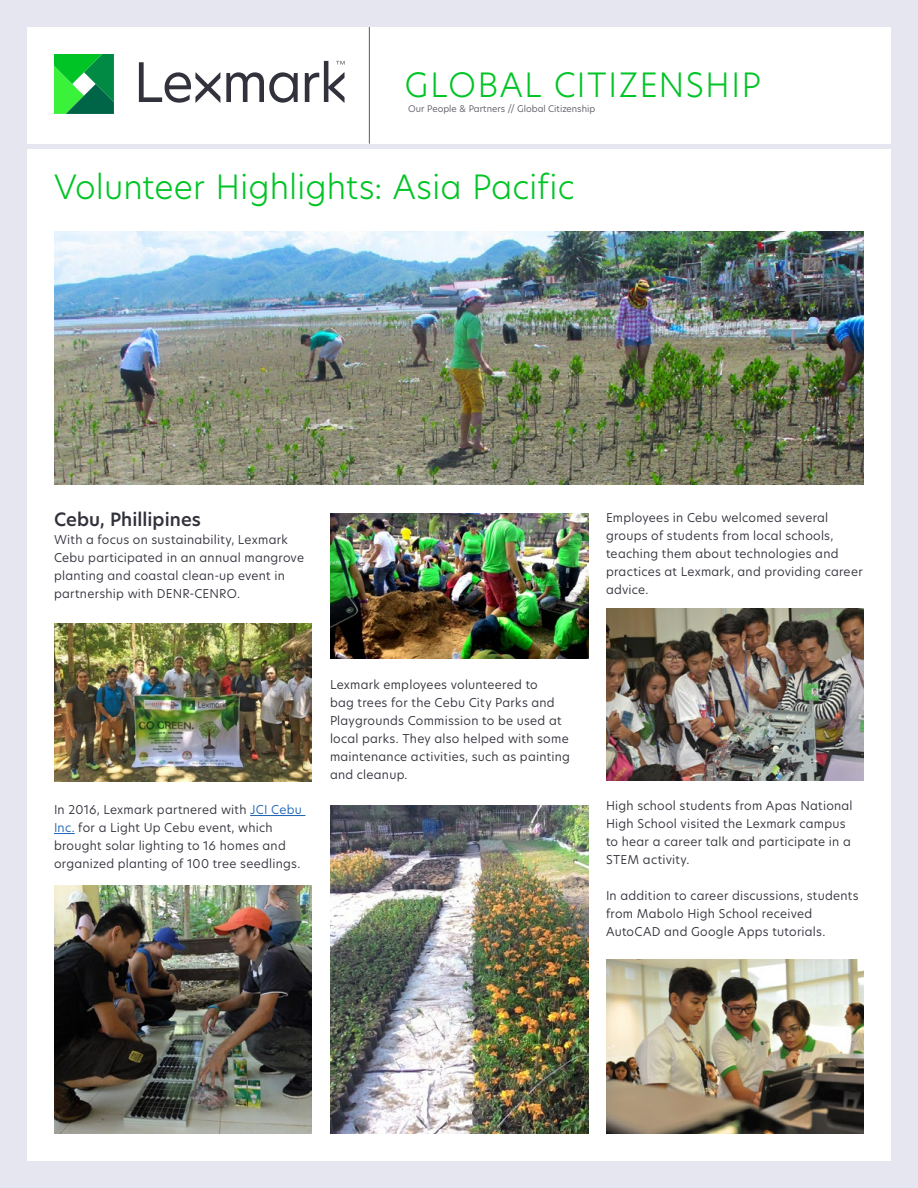
<style>
.page{position:relative;width:918px;height:1188px;background:#e6e6f0}
.page>*{position:absolute;margin:0;border:0;box-sizing:border-box;transform-origin:0 0}
.t1{font:300 33px "TP Hero";letter-spacing:.005em;color:#00c425}
.t2{font:300 33px "TP Hero";letter-spacing:.035em;color:#00c425}
.t3{font:600 18px "TP Hero";color:#32323c}
.t4{font:12px/18px "TP Hero";letter-spacing:.02em;color:#32323c}
.t5{font:9px "TP Hero";color:#5a5a64}
.s1{color:#1c64b4}
</style>
<div class="page">
<div style="left:27px;top:149px;width:864px;height:1012px;background:#fff"></div>
<div style="left:27px;top:27px;width:864px;height:117px;background:#fff"></div>
<svg style="left:139px;top:61px;width:206px;height:42px"></svg>
<svg style="left:54px;top:54px;width:60px;height:60px;background:#22af4a"></svg>
<hr style="left:369px;top:27px;width:1px;height:117px;background:#5a5a64">
<hr style="left:250px;top:815px;width:55px;height:1px;background:#1c64b4">
<svg style="left:54px;top:833px;width:21px;height:1px"></svg>
<img style="left:54px;top:231px;width:810px;height:254px">
<img style="left:54px;top:623px;width:258px;height:159px">
<img style="left:54px;top:886px;width:258px;height:248px">
<img style="left:330px;top:513px;width:258px;height:145px">
<img style="left:330px;top:806px;width:258px;height:328px">
<img style="left:606px;top:608px;width:258px;height:172px">
<img style="left:606px;top:959px;width:258px;height:175px">
<p class="t2" style="left:405px;top:62px;width:358px">GLOBAL CITIZENSHIP</p>
<p class="t5" style="left:408px;top:102px;width:189px">Our People &amp; Partners // Global Citizenship</p>
<p class="t1" style="left:54px;top:164px;width:522px">Volunteer Highlights: Asia Pacific</p>
<p class="t3" style="left:54px;top:507px;width:149px">Cebu, Phillipines</p>
<p class="t4" style="left:54px;top:531px;width:252px">With a focus on sustainability, Lexmark Cebu participated in an annual mangrove planting and coastal clean-up event in partnership with DENR-CENRO.</p>
<p class="t4" style="left:54px;top:801px;width:249px">In 2016, Lexmark partnered with <span class="s1">JCI Cebu Inc.</span> for a Light Up Cebu event, which brought solar lighting to 16 homes and organized planting of 100 tree seedlings.</p>
<p class="t4" style="left:330px;top:675px;width:241px">Lexmark employees volunteered to<br>bag trees for the Cebu City Parks and Playgrounds Commission to be used at local parks. They also helped with some maintenance activities, such as painting and cleanup.</p>
<p class="t4" style="left:606px;top:508px;width:258px">Employees in Cebu welcomed several groups of students from local schools, teaching them about technologies and practices at Lexmark, and providing career advice.</p>
<p class="t4" style="left:606px;top:796px;width:248px">High school students from Apas National High School visited the Lexmark campus to hear a career talk and participate in a STEM activity.</p>
<p class="t4" style="left:606px;top:886px;width:254px">In addition to career discussions, students from Mabolo High School received<br>AutoCAD and Google Apps tutorials.</p>
</div>
